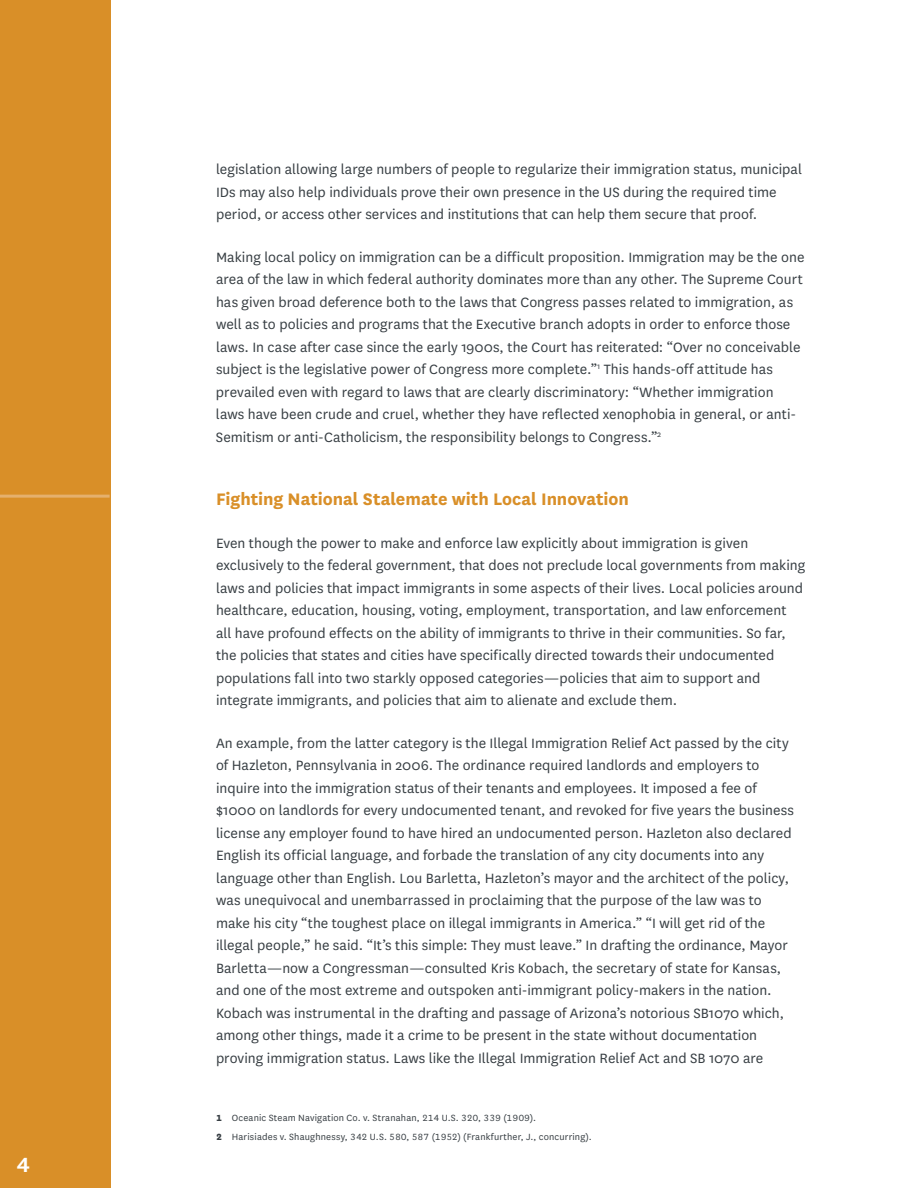
<style>
.page{position:relative;width:918px;height:1188px;background:#fff}
.page>*{position:absolute;margin:0;border:0;box-sizing:border-box;transform-origin:0 0}
.t1{font:600 24px "National";color:#fff}
.t2{font:700 19.5px "National";letter-spacing:-.005em;color:#d98f28}
.t3{font:15.75px/22.5px "National";color:#373e43}
.t4{font:10.5px/18.8px "National";letter-spacing:.015em;color:#373e43}
.s1{font-weight:800}
</style>
<div class="page">
<div style="left:0;top:0;width:110px;height:1188px;background:#d98f28"></div>
<hr style="left:0;top:495px;width:110px;height:3px;background:#e5b06d">
<h1 class="t1" style="left:16px;top:1148px;width:15px">4</h1>
<p class="t3" style="left:216px;top:157px;width:588px">legislation allowing large numbers of people to regularize their immigration status, municipal<br>IDs may also help individuals prove their own presence in the US during the required time period, or access other services and institutions that can help them secure that proof.</p>
<p class="t3" style="left:216px;top:245px;width:590px">Making local policy on immigration can be a difficult proposition. Immigration may be the one area of the law in which federal authority dominates more than any other. The Supreme Court has given broad deference both to the laws that Congress passes related to immigration, as well as to policies and programs that the Executive branch adopts in order to enforce those laws. In case after case since the early 1900s, the Court has reiterated: “Over no conceivable subject is the legislative power of Congress more complete.”<sup>1</sup> This hands-off attitude has prevailed even with regard to laws that are clearly discriminatory: “Whether immigration laws have been crude and cruel, whether they have reflected xenophobia in general, or anti-Semitism or anti-Catholicism, the responsibility belongs to Congress.”<sup>2</sup></p>
<p class="t2" style="left:216px;top:485px;width:414px">Fighting National Stalemate with Local Innovation</p>
<p class="t3" style="left:216px;top:531px;width:591px">Even though the power to make and enforce law explicitly about immigration is given exclusively to the federal government, that does not preclude local governments from making laws and policies that impact immigrants in some aspects of their lives. Local policies around healthcare, education, housing, voting, employment, transportation, and law enforcement all have profound effects on the ability of immigrants to thrive in their communities. So far, the policies that states and cities have specifically directed towards their undocumented populations fall into two starkly opposed categories—policies that aim to support and integrate immigrants, and policies that aim to alienate and exclude them.</p>
<p class="t3" style="left:216px;top:731px;width:579px">An example, from the latter category is the Illegal Immigration Relief Act passed by the city of Hazleton, Pennsylvania in 2006. The ordinance required landlords and employers to inquire into the immigration status of their tenants and employees. It imposed a fee of $1000 on landlords for every undocumented tenant, and revoked for five years the business license any employer found to have hired an undocumented person. Hazleton also declared English its official language, and forbade the translation of any city documents into any language other than English. Lou Barletta, Hazleton’s mayor and the architect of the policy, was unequivocal and unembarrassed in proclaiming that the purpose of the law was to make his city “the toughest place on illegal immigrants in America.” “I will get rid of the illegal people,” he said. “It’s this simple: They must leave.” In drafting the ordinance, Mayor Barletta—now a Congressman—consulted Kris Kobach, the secretary of state for Kansas, and one of the most extreme and outspoken anti-immigrant policy-makers in the nation.<br>Kobach was instrumental in the drafting and passage of Arizona’s notorious SB1070 which, among other things, made it a crime to be present in the state without documentation proving immigration status. Laws like the Illegal Immigration Relief Act and SB 1070 are</p>
<p class="t4" style="left:216px;top:1108px;width:377px"><span class="s1">1</span> Oceanic Steam Navigation Co. v. Stranahan, 214 U.S. 320, 339 (1909).<br><span class="s1">2</span> Harisiades v. Shaughnessy, 342 U.S. 580, 587 (1952) (Frankfurther, J., concurring).</p>
</div>
